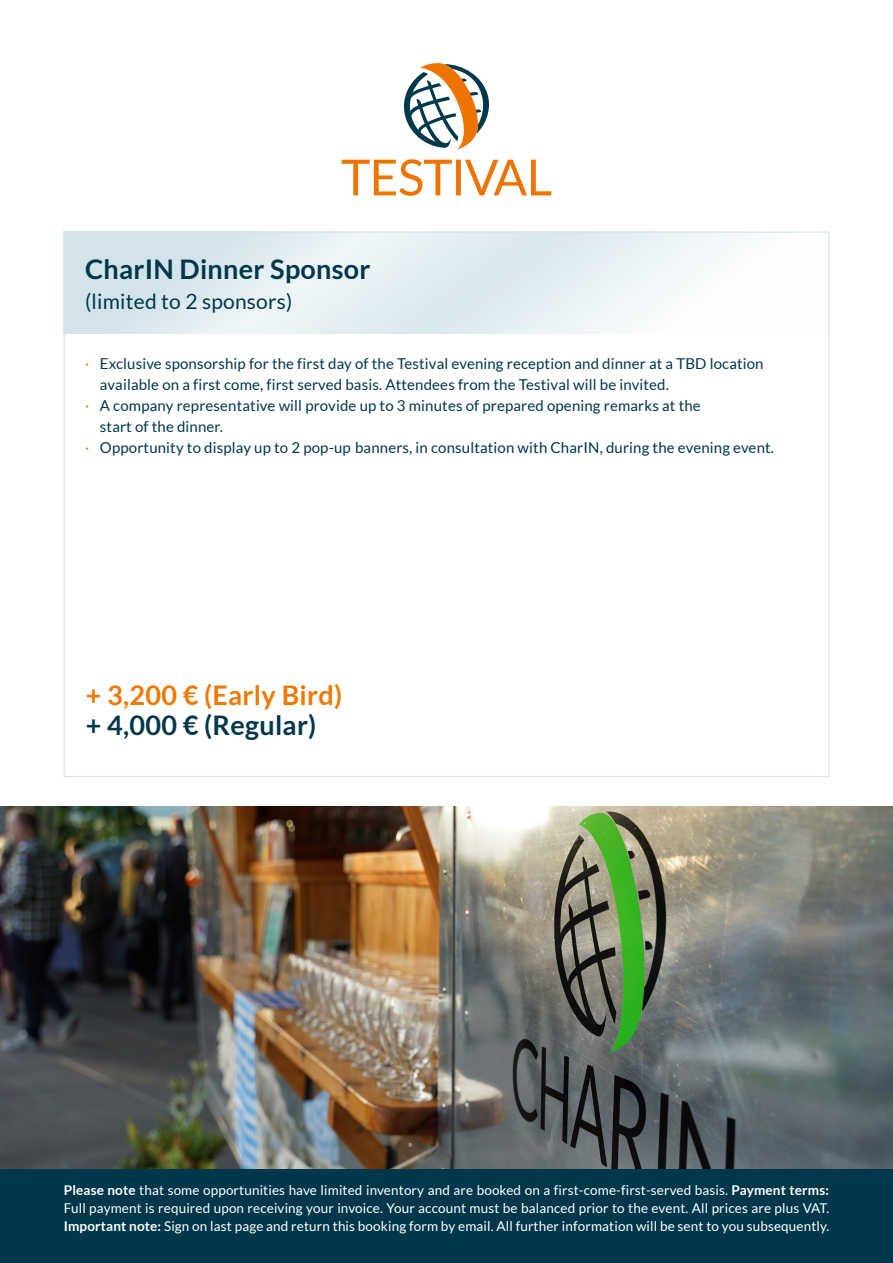
<style>
.page{position:relative;width:893px;height:1263px;background:#fff}
.page>*{position:absolute;margin:0;border:0;box-sizing:border-box;transform-origin:0 0}
.t1{font:700 27px "Lato";letter-spacing:.01em;color:#00374b}
.t2{font:700 27px "Lato";letter-spacing:.01em;color:#f07800}
.t3{font:21px "Lato";letter-spacing:.01em;color:#00374b}
.t4{font:15px "Lato";letter-spacing:.01em;color:#00374b}
.t5{font:13.5px/18px "Lato";letter-spacing:.01em;color:#fff;text-align:justify}
.s1{color:#f07800}
.s2{font-weight:700}
</style>
<div class="page">
<div style="left:64px;top:232px;width:765px;height:545px;background:#fff;border:1px solid #d2e4ea"></div>
<svg style="left:64px;top:232px;width:765px;height:102px"></svg>
<img style="left:0;top:806px;width:893px;height:363px">
<div style="left:0;top:1169px;width:893px;height:94px;background:#00374b"></div>
<svg style="left:404px;top:63px;width:85px;height:87px"></svg>
<svg style="left:342px;top:159px;width:209px;height:37px"></svg>
<h1 class="t1" style="left:85px;top:253px;width:287px">CharIN Dinner Sponsor</h1>
<h2 class="t3" style="left:85px;top:289px;width:209px">(limited to 2 sponsors)</h2>
<p class="t4" style="left:85px;top:356px;width:680px"><span class="s1">·</span> Exclusive sponsorship for the first day of the Testival evening reception and dinner at a TBD location</p>
<p class="t4" style="left:100px;top:377px;width:570px">available on a first come, first served basis. Attendees from the Testival will be invited.</p>
<p class="t4" style="left:85px;top:398px;width:617px"><span class="s1">·</span> A company representative will provide up to 3 minutes of prepared opening remarks at the</p>
<p class="t4" style="left:100px;top:419px;width:125px">start of the dinner.</p>
<p class="t4" style="left:85px;top:440px;width:690px"><span class="s1">·</span> Opportunity to display up to 2 pop-up banners, in consultation with CharIN, during the evening event.</p>
<h1 class="t2" style="left:86px;top:680px;width:258px">+ 3,200 € (Early Bird)</h1>
<h1 class="t1" style="left:86px;top:710px;width:232px">+ 4,000 € (Regular)</h1>
<p class="t5" style="left:64px;top:1181px;width:767px"><span class="s2">Please note</span> that some opportunities have limited inventory and are booked on a first-come-first-served basis. <span class="s2">Payment terms:<br></span>Full payment is required upon receiving your invoice. Your account must be balanced prior to the event. All prices are plus VAT.<br><span class="s2">Important note:</span> Sign on last page and return this booking form by email. All further information will be sent to you subsequently.</p>
</div>
